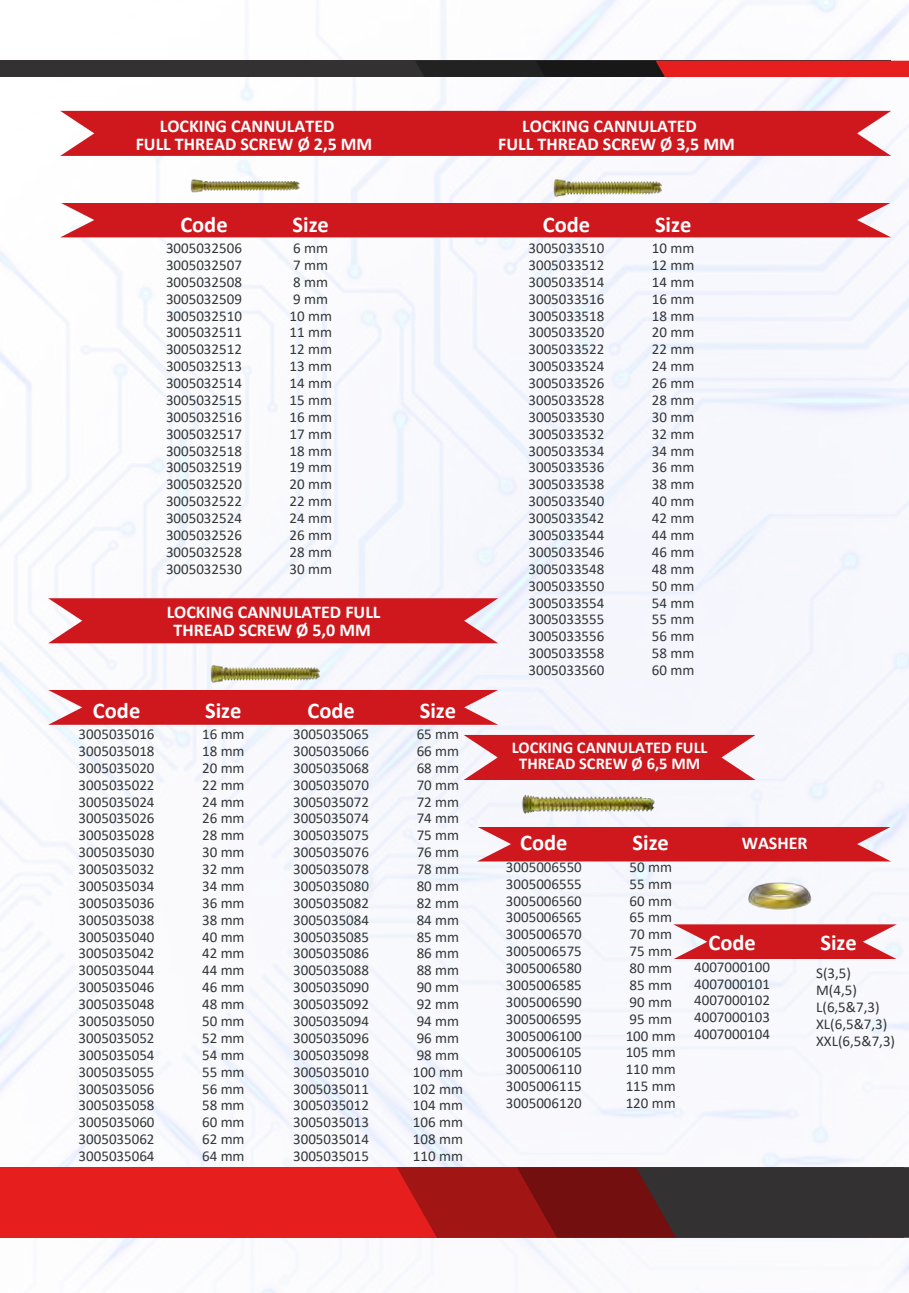
<style>
.page{position:relative;width:909px;height:1293px;background:#fff}
.page>*{position:absolute;margin:0;border:0;box-sizing:border-box;transform-origin:0 0}
.t1{font:700 22.5px "Calibri";color:#fff}
.t2{font:700 18px/18px "Calibri";color:#fff}
.t3{font:700 16.5px/15.8px "Calibri";color:#fff;text-align:center}
.t4{font:15px/16.8px "Calibri";color:#333738;text-align:justify}
</style>
<div class="page">
<img style="left:0;top:0;width:909px;height:1293px">
<div style="left:0;top:1167px;width:903px;height:70px;background:#e61e1e"></div>
<svg style="left:397px;top:1167px;width:512px;height:70px;background:#642122"></svg>
<div style="left:0;top:61px;width:891px;height:16px;background:#333132"></div>
<svg style="left:416px;top:61px;width:493px;height:16px"></svg>
<div style="left:60px;top:203px;width:831px;height:34px;background:#ce181e"></div>
<div style="left:60px;top:111px;width:831px;height:45px;background:#ce181e"></div>
<img style="left:189px;top:175px;width:112px;height:20px">
<img style="left:551px;top:173px;width:113px;height:28px">
<svg style="left:48px;top:690px;width:450px;height:35px;background:#d12a2f"></svg>
<svg style="left:48px;top:598px;width:450px;height:45px;background:#d12a30"></svg>
<img style="left:209px;top:659px;width:112px;height:28px">
<svg style="left:477px;top:826px;width:414px;height:35px;background:#d23238"></svg>
<svg style="left:464px;top:735px;width:292px;height:45px;background:#d23238"></svg>
<img style="left:520px;top:789px;width:139px;height:35px">
<svg style="left:673px;top:924px;width:224px;height:35px;background:#d54349"></svg>
<img style="left:723px;top:851px;width:113px;height:86px">
<p class="t2" style="left:136px;top:118px;width:238px;text-indent:24px">LOCKING CANNULATED<br>FULL THREAD SCREW Ø 2,5 MM</p>
<p class="t2" style="left:498px;top:118px;width:238px;text-indent:24px">LOCKING CANNULATED<br>FULL THREAD SCREW Ø 3,5 MM</p>
<h1 class="t1" style="left:180px;top:215px;width:49px">Code</h1>
<p class="t4" style="left:166px;top:241px;width:77px">3005032506<br>3005032507<br>3005032508<br>3005032509<br>3005032510<br>3005032511<br>3005032512<br>3005032513<br>3005032514<br>3005032515<br>3005032516<br>3005032517<br>3005032518<br>3005032519<br>3005032520<br>3005032522<br>3005032524<br>3005032526<br>3005032528<br>3005032530</p>
<h1 class="t1" style="left:293px;top:215px;width:38px">Size</h1>
<p class="t4" style="left:290px;top:241px;width:44px;text-align:left">6 mm<br>7 mm<br>8 mm<br>9 mm<br>10 mm<br>11 mm<br>12 mm<br>13 mm<br>14 mm<br>15 mm<br>16 mm<br>17 mm<br>18 mm<br>19 mm<br>20 mm<br>22 mm<br>24 mm<br>26 mm<br>28 mm<br>30 mm</p>
<p class="t2" style="left:167px;top:605px;width:215px;text-align:center">LOCKING CANNULATED FULL<br>THREAD SCREW Ø 5,0 MM</p>
<h1 class="t1" style="left:93px;top:701px;width:49px">Code</h1>
<p class="t4" style="left:79px;top:727px;width:77px">3005035016<br>3005035018<br>3005035020<br>3005035022<br>3005035024<br>3005035026<br>3005035028<br>3005035030<br>3005035032<br>3005035034<br>3005035036<br>3005035038<br>3005035040<br>3005035042<br>3005035044<br>3005035046<br>3005035048<br>3005035050<br>3005035052<br>3005035054<br>3005035055<br>3005035056<br>3005035058<br>3005035060<br>3005035062<br>3005035064</p>
<h1 class="t1" style="left:205px;top:701px;width:38px">Size</h1>
<p class="t4" style="left:202px;top:727px;width:44px">16 mm 18 mm 20 mm 22 mm 24 mm 26 mm 28 mm 30 mm 32 mm 34 mm 36 mm 38 mm 40 mm 42 mm 44 mm 46 mm 48 mm 50 mm 52 mm 54 mm 55 mm 56 mm 58 mm 60 mm 62 mm 64 mm</p>
<h1 class="t1" style="left:308px;top:701px;width:49px">Code</h1>
<p class="t4" style="left:293px;top:727px;width:77px">3005035065<br>3005035066<br>3005035068<br>3005035070<br>3005035072<br>3005035074<br>3005035075<br>3005035076<br>3005035078<br>3005035080<br>3005035082<br>3005035084<br>3005035085<br>3005035086<br>3005035088<br>3005035090<br>3005035092<br>3005035094<br>3005035096<br>3005035098<br>3005035010<br>3005035011<br>3005035012<br>3005035013<br>3005035014<br>3005035015</p>
<h1 class="t1" style="left:420px;top:701px;width:38px">Size</h1>
<p class="t4" style="left:413px;top:727px;width:52px;text-align:left">65 mm<br>66 mm<br>68 mm<br>70 mm<br>72 mm<br>74 mm<br>75 mm<br>76 mm<br>78 mm<br>80 mm<br>82 mm<br>84 mm<br>85 mm<br>86 mm<br>88 mm<br>90 mm<br>92 mm<br>94 mm<br>96 mm<br>98 mm<br>100 mm<br>102 mm<br>104 mm<br>106 mm<br>108 mm<br>110 mm</p>
<h1 class="t1" style="left:543px;top:215px;width:49px">Code</h1>
<p class="t4" style="left:529px;top:241px;width:77px">3005033510<br>3005033512<br>3005033514<br>3005033516<br>3005033518<br>3005033520<br>3005033522<br>3005033524<br>3005033526<br>3005033528<br>3005033530<br>3005033532<br>3005033534<br>3005033536<br>3005033538<br>3005033540<br>3005033542<br>3005033544<br>3005033546<br>3005033548<br>3005033550<br>3005033554<br>3005033555<br>3005033556<br>3005033558<br>3005033560</p>
<h1 class="t1" style="left:655px;top:215px;width:38px">Size</h1>
<p class="t4" style="left:652px;top:241px;width:44px">10 mm 12 mm 14 mm 16 mm 18 mm 20 mm 22 mm 24 mm 26 mm 28 mm 30 mm 32 mm 34 mm 36 mm 38 mm 40 mm 42 mm 44 mm 46 mm 48 mm 50 mm 54 mm 55 mm 56 mm 58 mm 60 mm</p>
<p class="t3" style="left:512px;top:741px;width:197px">LOCKING CANNULATED FULL<br>THREAD SCREW Ø 6,5 MM</p>
<h1 class="t1" style="left:520px;top:833px;width:49px">Code</h1>
<p class="t4" style="left:506px;top:859px;width:77px">3005006550<br>3005006555<br>3005006560<br>3005006565<br>3005006570<br>3005006575<br>3005006580<br>3005006585<br>3005006590<br>3005006595<br>3005006100<br>3005006105<br>3005006110<br>3005006115<br>3005006120</p>
<h1 class="t1" style="left:633px;top:833px;width:38px">Size</h1>
<p class="t4" style="left:626px;top:859px;width:52px;text-align:left">50 mm<br>55 mm<br>60 mm<br>65 mm<br>70 mm<br>75 mm<br>80 mm<br>85 mm<br>90 mm<br>95 mm<br>100 mm<br>105 mm<br>110 mm<br>115 mm<br>120 mm</p>
<p class="t2" style="left:742px;top:835px;width:67px">WASHER</p>
<h1 class="t1" style="left:708px;top:933px;width:49px">Code</h1>
<p class="t4" style="left:694px;top:959px;width:77px">4007000100<br>4007000101<br>4007000102<br>4007000103<br>4007000104</p>
<h1 class="t1" style="left:820px;top:933px;width:38px">Size</h1>
<p class="t4" style="left:816px;top:966px;width:80px;text-align:left">S(3,5)<br>M(4,5)<br>L(6,5&amp;7,3)<br>XL(6,5&amp;7,3)<br>XXL(6,5&amp;7,3)</p>
</div>
